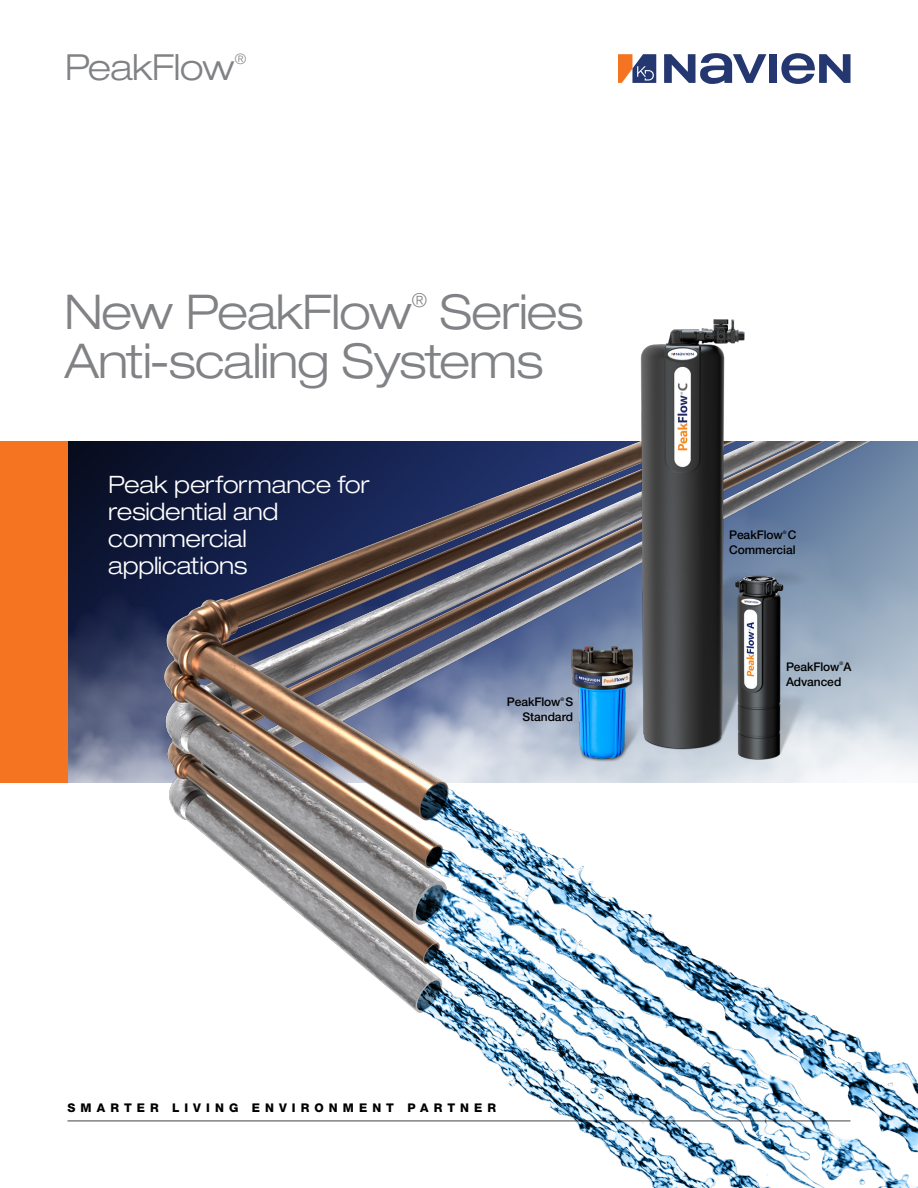
<style>
.page{position:relative;width:918px;height:1188px;background:#fff}
.page>*{position:absolute;margin:0;border:0;box-sizing:border-box;transform-origin:0 0}
.t1{font:300 expanded 48px/49.5px "Helvetica Neue LT Pro";letter-spacing:-.02em;color:#808285}
.t2{font:300 expanded 36px "Helvetica Neue LT Pro";letter-spacing:-.02em;color:#808285}
.Cover_24_Light_blue{font:300 expanded 24px/27px "Helvetica Neue LT Pro";letter-spacing:-.01em;color:#fff}
.t3{font:300 expanded 19.2px "Helvetica Neue LT Pro";color:#808285}
.t4{font:300 expanded 14.4px "Helvetica Neue LT Pro";color:#808285}
._9_11_text{font:500 12px "Helvetica Neue LT Pro";letter-spacing:-.005em;color:#000}
.t5{font:800 12px "Helvetica Neue LT Pro";letter-spacing:.425em;color:#000}
._9_11_text-2{font:500 4.8px "Helvetica Neue LT Pro";color:#000}
</style>
<div class="page">
<div style="left:0;top:441px;width:68px;height:342px;background:#f47421"></div>
<img style="left:68px;top:441px;width:850px;height:747px">
<img style="left:450px;top:319px;width:436px;height:532px">
<hr style="left:68px;top:1120px;width:782px;height:2px;background:#808285">
<svg style="left:618px;top:54px;width:38px;height:29px"></svg>
<div style="left:769px;top:54px;width:8px;height:29px;background:#243770"></div>
<svg style="left:664px;top:53px;width:102px;height:31px"></svg>
<svg style="left:781px;top:53px;width:70px;height:31px"></svg>
<h2 class="t2" style="left:64px;top:45px;width:172px">PeakFlow</h2>
<p class="t4" style="left:235px;top:50px;width:13px">®</p>
<h1 class="t1" style="left:64px;top:286px;width:349px">New PeakFlow</h1>
<p class="t3" style="left:412px;top:288px;width:17px">®</p>
<h1 class="t1" style="left:64px;top:286px;width:520px;text-indent:375px">Series<br>Anti-scaling Systems</h1>
<p class="Cover_24_Light_blue" style="left:108px;top:470px;width:263px">Peak performance for residential and commercial applications</p>
<p class="_9_11_text-2" style="left:561px;top:696px;width:5px">®</p>
<p class="_9_11_text" style="left:522px;top:710px;width:52px">Standard</p>
<p class="_9_11_text" style="left:507px;top:695px;width:68px">PeakFlow S</p>
<p class="_9_11_text-2" style="left:783px;top:529px;width:5px">®</p>
<p class="_9_11_text" style="left:729px;top:543px;width:68px">Commercial</p>
<p class="_9_11_text" style="left:729px;top:528px;width:69px">PeakFlow C</p>
<p class="_9_11_text-2" style="left:840px;top:661px;width:5px">®</p>
<p class="_9_11_text" style="left:786px;top:674px;width:57px">Advanced</p>
<p class="_9_11_text" style="left:786px;top:659px;width:67px">PeakFlow A</p>
<p class="t5" style="left:68px;top:1100px;width:430px">SMARTER LIVING ENVIRONMENT PARTNER</p>
</div>
